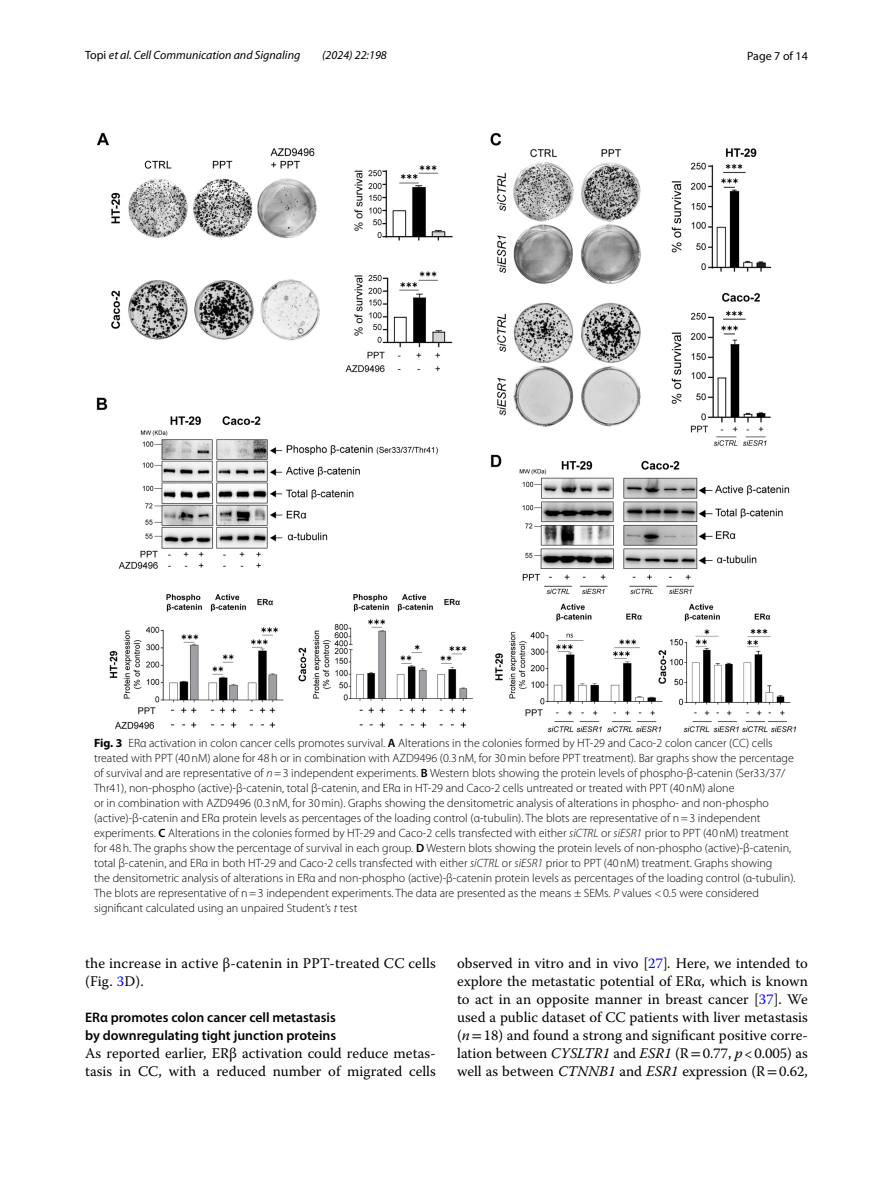
<style>
.page{position:relative;width:893px;height:1187px;background:#fff}
.page>*{position:absolute;margin:0;border:0;box-sizing:border-box;transform-origin:0 0}
.t1{font:14.7px/18px "Warnock Pro";color:#000}
.t2{font:600 13.8px/18px "Myriad Pro";color:#000}
.t3{font:300 12px/15px "Myriad Pro";color:#000}
.t4{font:italic 12px "Myriad Pro";color:#000}
.t5{font:12px "Myriad Pro";color:#000}
.s1{font-style:normal}
.s2{font-weight:700}
.s3{font-weight:600}
.s4{font-style:italic}
.s5{color:#00f}
.s6{font-family:"STIX"}
</style>
<div class="page">
<img style="left:96px;top:133px;width:701px;height:599px">
<p class="t4" style="left:85px;top:48px;width:217px"><span class="s1">Topi</span> et al. Cell Communication and Signaling</p>
<p class="t4" style="left:322px;top:48px;width:66px">(2024) 22:198</p>
<p class="t5" style="left:747px;top:48px;width:62px">Page 7 of 14</p>
<p class="t3" style="left:94px;top:736px;width:703px"><span class="s2">Fig. 3</span> ERα activation in colon cancer cells promotes survival. <span class="s3">A</span> Alterations in the colonies formed by HT-29 and Caco-2 colon cancer (CC) cells treated with PPT (40nM) alone for 48h or in combination with AZD9496 (0.3nM, for 30min before PPT treatment). Bar graphs show the percentage of survival and are representative of <span class="s4">n</span>=3 independent experiments. <span class="s3">B</span> Western blots showing the protein levels of phospho-β-catenin (Ser33/37/ Thr41), non-phospho (active)-β-catenin, total β-catenin, and ERα in HT-29 and Caco-2 cells untreated or treated with PPT (40nM) alone<br>or in combination with AZD9496 (0.3nM, for 30min). Graphs showing the densitometric analysis of alterations in phospho- and non-phospho (active)-β-catenin and ERα protein levels as percentages of the loading control (α-tubulin). The blots are representative of n=3 independent experiments. <span class="s3">C</span> Alterations in the colonies formed by HT-29 and Caco-2 cells transfected with either <span class="s4">siCTRL</span> or <span class="s4">siESR1</span> prior to PPT (40nM) treatment for 48h. The graphs show the percentage of survival in each group. <span class="s3">D</span> Western blots showing the protein levels of non-phospho (active)-β-catenin, total β-catenin, and ERα in both HT-29 and Caco-2 cells transfected with either <span class="s4">siCTRL</span> or <span class="s4">siESR1</span> prior to PPT (40nM) treatment. Graphs showing<br>the densitometric analysis of alterations in ERα and non-phospho (active)-β-catenin protein levels as percentages of the loading control (α-tubulin).<br>The blots are representative of n=3 independent experiments. The data are presented as the means ± SEMs. <span class="s4">P</span> values &lt;0.5 were considered significant calculated using an unpaired Student’s <span class="s4">t</span> test</p>
<p class="t1" style="left:85px;top:953px;width:352px">the increase in active β-catenin in PPT-treated CC cells (Fig. <span class="s5">3</span>D).</p>
<p class="t2" style="left:85px;top:1007px;width:253px">ERα promotes colon cancer cell metastasis by downregulating tight junction proteins</p>
<p class="t1" style="left:85px;top:1043px;width:352px">As reported earlier, ERβ activation could reduce metas&shy;tasis in CC, with a reduced number of migrated cells</p>
<p class="t1" style="left:457px;top:953px;width:352px;text-align:justify">observed in vitro and in vivo [<span class="s5">27</span>]<span class="s4">.</span> Here, we intended to explore the metastatic potential of ERα, which is known to act in an opposite manner in breast cancer [<span class="s5">37</span>]. We used a public dataset of CC patients with liver metastasis (<span class="s4">n</span><span class="s6">=</span>18) and found a strong and significant positive corre&shy;lation between <span class="s4">CYSLTR1</span> and <span class="s4">ESR1</span> (R<span class="s6">=</span>0.77, <span class="s4">p</span>&lt;0.005) as well as between <span class="s4">CTNNB1</span> and <span class="s4">ESR1</span> expression (R<span class="s6">=</span>0.62,</p>
</div>
